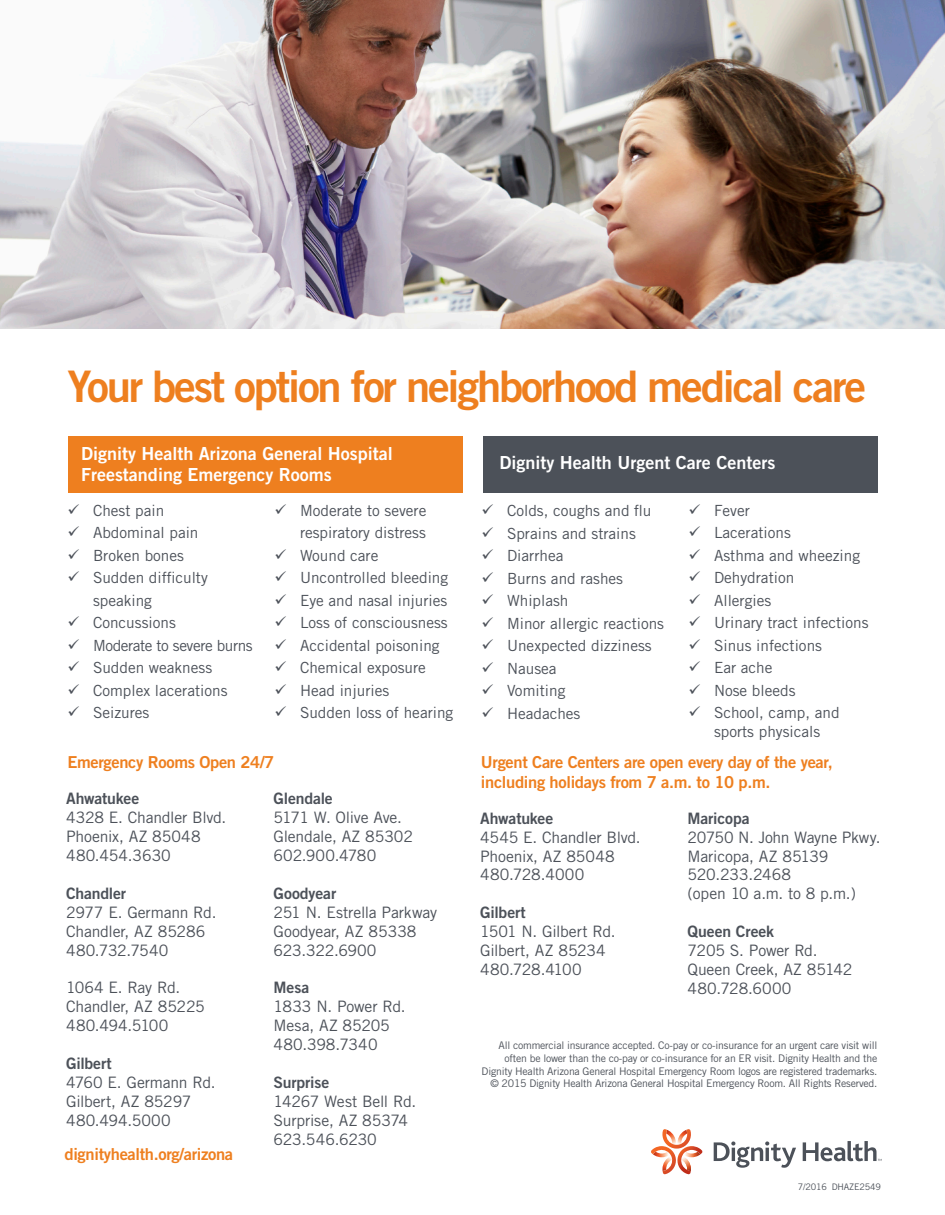
<style>
.page{position:relative;width:945px;height:1215px;background:#fff}
.page>*{position:absolute;margin:0;border:0;box-sizing:border-box;transform-origin:0 0}
.t1{font:43.5px "Trade Gothic Bold Two";letter-spacing:-.05em;color:#ee7f1f}
.t2{font:18px/21.6px "Trade Gothic Bold Two";color:#fff}
.t3{font:16.5px/19.8px "Trade Gothic Bold Two";letter-spacing:-.02em;color:#ee7f1f}
.t4{font:15.75px/18.9px "Trade Gothic";letter-spacing:-.01em;color:#4c5159}
.t5{font:15.75px "Trade Gothic Bold Two";letter-spacing:-.01em;color:#4c5159}
.t6{font:15.3px/22.5px "Trade Gothic";color:#4c5159}
.t7{font:15.3px "Trade Gothic";letter-spacing:-.025em;color:#4c5159}
.t8{font:10.5px/12.6px "Trade Gothic";letter-spacing:-.02em;color:#4c5159;text-align:right}
.t9{font:9px "Trade Gothic";letter-spacing:-.02em;color:#4c5159}
</style>
<div class="page">
<div style="left:68px;top:436px;width:395px;height:56px;background:#ee7f1f"></div>
<div style="left:483px;top:436px;width:395px;height:56px;background:#4c5159"></div>
<svg style="left:714px;top:1141px;width:82px;height:27px"></svg>
<svg style="left:803px;top:1141px;width:79px;height:20px"></svg>
<svg style="left:651px;top:1129px;width:52px;height:45px"></svg>
<img style="left:0;top:0;width:945px;height:328px">
<p class="t1" style="left:68px;top:359px;width:800px">Your best option for neighborhood medical care</p>
<p class="t2" style="left:81px;top:442px;width:313px">Dignity Health Arizona General Hospital<br>Freestanding Emergency Rooms</p>
<p class="t6" style="left:93px;top:499px;width:73px">Chest pain</p>
<p class="t6" style="left:93px;top:521px;width:107px">Abdominal pain</p>
<p class="t6" style="left:93px;top:544px;width:92px">Broken bones</p>
<p class="t6" style="left:93px;top:566px;width:116px">Sudden difficulty speaking</p>
<p class="t6" style="left:93px;top:611px;width:84px">Concussions</p>
<p class="t7" style="left:93px;top:636px;width:161px">Moderate to severe burns</p>
<p class="t6" style="left:93px;top:656px;width:121px">Sudden weakness</p>
<p class="t6" style="left:93px;top:679px;width:136px">Complex lacerations</p>
<p class="t6" style="left:93px;top:701px;width:58px">Seizures</p>
<p class="t2" style="left:500px;top:452px;width:277px">Dignity Health Urgent Care Centers</p>
<p class="t6" style="left:507px;top:499px;width:146px">Colds, coughs and flu</p>
<p class="t6" style="left:507px;top:522px;width:130px">Sprains and strains</p>
<p class="t6" style="left:507px;top:544px;width:58px">Diarrhea</p>
<p class="t6" style="left:507px;top:567px;width:118px">Burns and rashes</p>
<p class="t6" style="left:507px;top:589px;width:63px">Whiplash</p>
<p class="t6" style="left:507px;top:612px;width:159px">Minor allergic reactions</p>
<p class="t6" style="left:507px;top:634px;width:146px">Unexpected dizziness</p>
<p class="t6" style="left:507px;top:657px;width:51px">Nausea</p>
<p class="t6" style="left:507px;top:679px;width:60px">Vomiting</p>
<p class="t6" style="left:507px;top:702px;width:75px">Headaches</p>
<p class="t6" style="left:300px;top:499px;width:128px">Moderate to severe respiratory distress</p>
<p class="t6" style="left:300px;top:544px;width:80px">Wound care</p>
<p class="t6" style="left:300px;top:566px;width:150px">Uncontrolled bleeding</p>
<p class="t6" style="left:300px;top:589px;width:149px">Eye and nasal injuries</p>
<p class="t6" style="left:300px;top:611px;width:149px">Loss of consciousness</p>
<p class="t6" style="left:300px;top:634px;width:141px">Accidental poisoning</p>
<p class="t6" style="left:300px;top:656px;width:127px">Chemical exposure</p>
<p class="t6" style="left:300px;top:679px;width:91px">Head injuries</p>
<p class="t6" style="left:300px;top:701px;width:155px">Sudden loss of hearing</p>
<p class="t6" style="left:714px;top:499px;width:37px">Fever</p>
<p class="t6" style="left:714px;top:521px;width:78px">Lacerations</p>
<p class="t6" style="left:714px;top:544px;width:148px">Asthma and wheezing</p>
<p class="t6" style="left:714px;top:566px;width:82px">Dehydration</p>
<p class="t6" style="left:714px;top:589px;width:59px">Allergies</p>
<p class="t6" style="left:714px;top:611px;width:156px">Urinary tract infections</p>
<p class="t6" style="left:714px;top:634px;width:110px">Sinus infections</p>
<p class="t6" style="left:714px;top:656px;width:60px">Ear ache</p>
<p class="t6" style="left:714px;top:679px;width:83px">Nose bleeds</p>
<p class="t6" style="left:714px;top:703px;width:127px;line-height:18.5px">School, camp, and sports physicals</p>
<p class="t3" style="left:67px;top:752px;width:209px">Emergency Rooms Open 24/7</p>
<p class="t5" style="left:66px;top:789px;width:75px">Ahwatukee</p>
<p class="t4" style="left:66px;top:808px;width:162px">4328 E. Chandler Blvd.<br>Phoenix, AZ 85048</p>
<p class="t4" style="left:66px;top:846px;width:106px">480.454.3630</p>
<p class="t5" style="left:66px;top:883px;width:62px">Chandler</p>
<p class="t4" style="left:66px;top:903px;width:152px">2977 E. Germann Rd.</p>
<p class="t4" style="left:66px;top:921px;width:141px">Chandler, AZ 85286</p>
<p class="t4" style="left:66px;top:940px;width:104px">480.732.7540</p>
<p class="t4" style="left:66px;top:978px;width:116px">1064 E. Ray Rd.</p>
<p class="t4" style="left:66px;top:997px;width:140px">Chandler, AZ 85225</p>
<p class="t4" style="left:66px;top:1016px;width:104px">480.494.5100</p>
<p class="t5" style="left:66px;top:1054px;width:47px">Gilbert</p>
<p class="t4" style="left:66px;top:1073px;width:151px">4760 E. Germann Rd.</p>
<p class="t4" style="left:66px;top:1092px;width:127px">Gilbert, AZ 85297</p>
<p class="t4" style="left:66px;top:1110px;width:106px">480.494.5000</p>
<p class="t3" style="left:65px;top:1144px;width:170px">dignityhealth.org/arizona</p>
<p class="t5" style="left:274px;top:789px;width:61px">Glendale</p>
<p class="t4" style="left:274px;top:808px;width:141px">5171 W. Olive Ave.<br>Glendale, AZ 85302</p>
<p class="t4" style="left:274px;top:846px;width:104px">602.900.4780</p>
<p class="t5" style="left:274px;top:883px;width:64px">Goodyear</p>
<p class="t4" style="left:274px;top:903px;width:165px">251 N. Estrella Parkway</p>
<p class="t4" style="left:274px;top:921px;width:144px">Goodyear, AZ 85338</p>
<p class="t4" style="left:274px;top:940px;width:105px">623.322.6900</p>
<p class="t5" style="left:274px;top:978px;width:37px">Mesa</p>
<p class="t4" style="left:274px;top:997px;width:134px">1833 N. Power Rd.</p>
<p class="t4" style="left:274px;top:1016px;width:118px">Mesa, AZ 85205</p>
<p class="t4" style="left:274px;top:1035px;width:106px">480.398.7340</p>
<p class="t5" style="left:274px;top:1072px;width:57px">Surprise</p>
<p class="t4" style="left:274px;top:1092px;width:144px">14267 West Bell Rd.</p>
<p class="t4" style="left:274px;top:1110px;width:136px">Surprise, AZ 85374</p>
<p class="t4" style="left:274px;top:1129px;width:105px">623.546.6230</p>
<p class="t3" style="left:481px;top:752px;width:353px">Urgent Care Centers are open every day of the year, including holidays from 7 a.m. to 10 p.m.</p>
<p class="t5" style="left:480px;top:808px;width:75px">Ahwatukee</p>
<p class="t4" style="left:480px;top:827px;width:162px">4545 E. Chandler Blvd.</p>
<p class="t4" style="left:480px;top:846px;width:136px">Phoenix, AZ 85048</p>
<p class="t4" style="left:480px;top:865px;width:106px">480.728.4000</p>
<p class="t5" style="left:480px;top:903px;width:47px">Gilbert</p>
<p class="t4" style="left:480px;top:922px;width:137px">1501 N. Gilbert Rd.</p>
<p class="t4" style="left:480px;top:941px;width:127px">Gilbert, AZ 85234</p>
<p class="t4" style="left:480px;top:960px;width:103px">480.728.4100</p>
<p class="t5" style="left:688px;top:808px;width:64px">Maricopa</p>
<p class="t4" style="left:688px;top:827px;width:194px">20750 N. John Wayne Pkwy.</p>
<p class="t4" style="left:688px;top:846px;width:142px">Maricopa, AZ 85139</p>
<p class="t4" style="left:688px;top:865px;width:105px">520.233.2468</p>
<p class="t4" style="left:688px;top:884px;width:170px">(open 10 a.m. to 8 p.m.)</p>
<p class="t5" style="left:688px;top:922px;width:88px">Queen Creek</p>
<p class="t4" style="left:688px;top:941px;width:131px">7205 S. Power Rd.</p>
<p class="t4" style="left:688px;top:960px;width:166px">Queen Creek, AZ 85142</p>
<p class="t4" style="left:688px;top:979px;width:105px">480.728.6000</p>
<p class="t8" style="left:482px;top:1039px;width:397px">All commercial insurance accepted. Co-pay or co-insurance for an urgent care visit will often be lower than the co-pay or co-insurance for an ER visit. Dignity Health and the Dignity Health Arizona General Hospital Emergency Room logos are registered trademarks. © 2015 Dignity Health Arizona General Hospital Emergency Room. All Rights Reserved.</p>
<p class="t9" style="left:798px;top:1181px;width:85px">7/2016 DHAZE2549</p>
</div>
